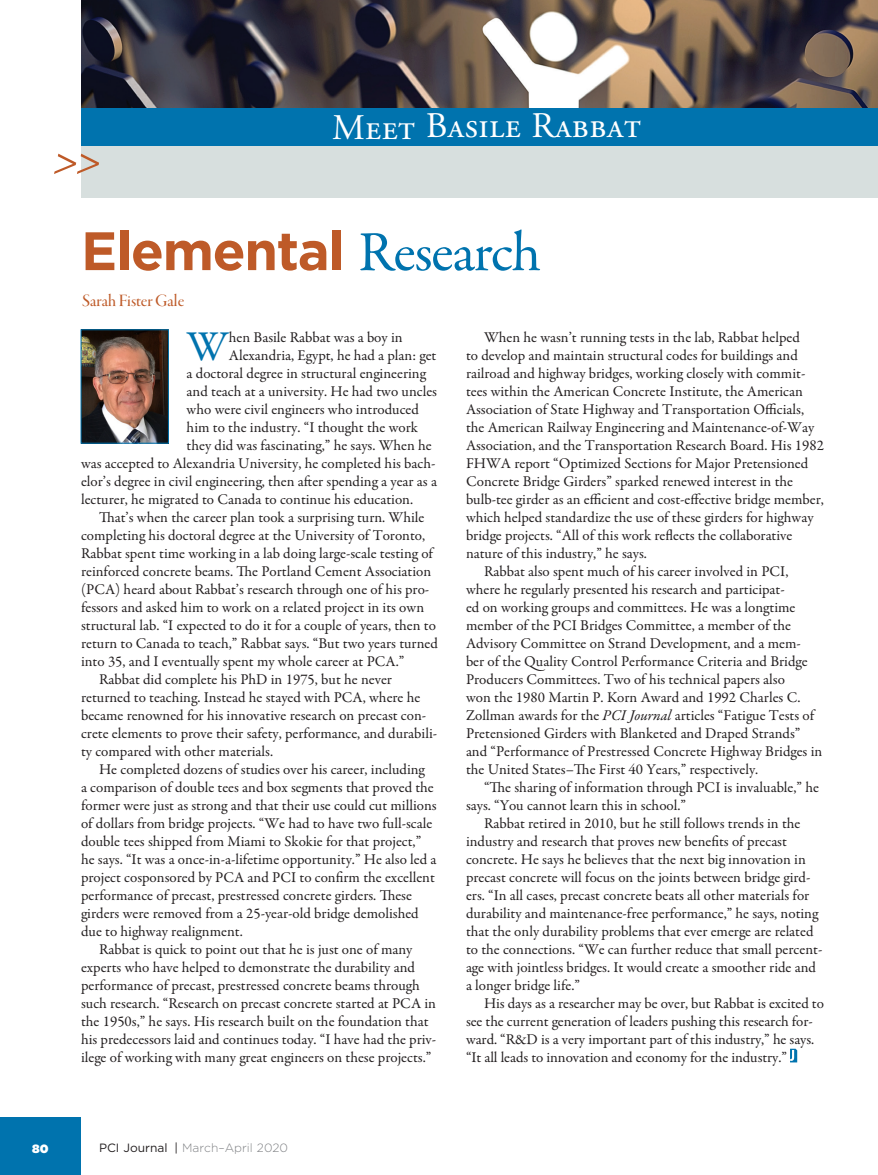
<style>
.page{position:relative;width:878px;height:1175px;background:#fff}
.page>*{position:absolute;margin:0;border:0;box-sizing:border-box;transform-origin:0 0}
.Orange_head{font:700 54px "Gotham";letter-spacing:-.025em;color:#be5a28}
.First_drop{font:42.75px "Garamond Premr Pro";color:#0073ae}
.Section_Title_Head{font:36px "Adobe Garamond Pro";letter-spacing:.01em;color:#fff}
.Author{font:18px "Garamond Premr Pro Med Disp";color:#be5a28}
.Body{font:15px/18px "Garamond Premr Pro";color:#231f20}
.First_drop-2{font:15px "Garamond Premr Pro";color:#231f20}
.t1{font:300 12px "Gotham";color:#808285}
.t2{font:900 12px "Gotham";color:#fff}
.s1{font-family:"Garamond Premr Pro";font-weight:400;font-size:57px;color:#0073ae}
.s2{font-style:italic}
.s3{font-weight:400;color:#231f20}
</style>
<div class="page">
<div style="left:0;top:1117px;width:81px;height:57px;background:#0073ae"></div>
<div style="left:81px;top:109px;width:797px;height:88px;background:#d7dfde"></div>
<img style="left:81px;top:0;width:797px;height:108px">
<svg style="left:54px;top:154px;width:45px;height:20px"></svg>
<div style="left:81px;top:108px;width:797px;height:38px;background:#0073ae"></div>
<svg style="left:790px;top:1048px;width:7px;height:14px"></svg>
<img style="left:83px;top:331px;width:84px;height:110px">
<div style="left:81px;top:329px;width:88px;height:114px;border:1px solid #0073ae"></div>
<p class="Section_Title_Head" style="left:332px;top:104px;width:310px">Meet Basile Rabbat</p>
<p class="Orange_head" style="left:81px;top:215px;width:461px">Elemental <span class="s1">Research</span></p>
<p class="Author" style="left:82px;top:291px;width:104px">Sarah Fister Gale</p>
<p class="First_drop" style="left:187px;top:321px;width:44px">W</p>
<p class="First_drop-2" style="left:229px;top:328px;width:175px">hen Basile Rabbat was a boy in</p>
<p class="First_drop-2" style="left:229px;top:346px;width:209px">Alexandria, Egypt, he had a plan: get</p>
<p class="First_drop-2" style="left:187px;top:364px;width:241px">a doctoral degree in structural engineering</p>
<p class="First_drop-2" style="left:187px;top:382px;width:252px">and teach at a university. He had two uncles</p>
<p class="First_drop-2" style="left:187px;top:400px;width:234px">who were civil engineers who introduced</p>
<p class="First_drop-2" style="left:187px;top:418px;width:233px">him to the industry. “I thought the work</p>
<p class="First_drop-2" style="left:187px;top:436px;width:247px">they did was fascinating,” he says. When he</p>
<p class="First_drop-2" style="left:81px;top:454px;width:356px">was accepted to Alexandria University, he completed his bach-</p>
<p class="First_drop-2" style="left:81px;top:472px;width:357px">elor’s degree in civil engineering, then after spending a year as a</p>
<p class="First_drop-2" style="left:81px;top:490px;width:333px">lecturer, he migrated to Canada to continue his education.</p>
<p class="Body" style="left:81px;top:509px;width:358px;text-indent:18px">That’s when the career plan took a surprising turn. While completing his doctoral degree at the University of Toronto, Rabbat spent time working in a lab doing large-scale testing of reinforced concrete beams. The Portland Cement Association (PCA) heard about Rabbat’s research through one of his pro&shy;fessors and asked him to work on a related project in its own structural lab. “I expected to do it for a couple of years, then to return to Canada to teach,” Rabbat says. “But two years turned into 35, and I eventually spent my whole career at PCA.”</p>
<p class="Body" style="left:81px;top:671px;width:357px;text-indent:18px">Rabbat did complete his PhD in 1975, but he never returned to teaching. Instead he stayed with PCA, where he became renowned for his innovative research on precast con&shy;crete elements to prove their safety, performance, and durabili&shy;ty compared with other materials.</p>
<p class="Body" style="left:81px;top:761px;width:357px;text-indent:18px">He completed dozens of studies over his career, including<br>a comparison of double tees and box segments that proved the former were just as strong and that their use could cut millions of dollars from bridge projects. “We had to have two full-scale double tees shipped from Miami to Skokie for that project,” he says. “It was a once-in-a-lifetime opportunity.” He also led a project cosponsored by PCA and PCI to confirm the excellent performance of precast, prestressed concrete girders. These girders were removed from a 25-year-old bridge demolished due to highway realignment.</p>
<p class="Body" style="left:81px;top:941px;width:357px;text-indent:18px">Rabbat is quick to point out that he is just one of many experts who have helped to demonstrate the durability and performance of precast, prestressed concrete beams through such research. “Research on precast concrete started at PCA in the 1950s,” he says. His research built on the foundation that his predecessors laid and continues today. “I have had the priv&shy;ilege of working with many great engineers on these projects.”</p>
<p class="Body" style="left:466px;top:329px;width:359px;text-indent:18px">When he wasn’t running tests in the lab, Rabbat helped<br>to develop and maintain structural codes for buildings and railroad and highway bridges, working closely with commit&shy;tees within the American Concrete Institute, the American Association of State Highway and Transportation Officials, the American Railway Engineering and Maintenance-of-Way Association, and the Transportation Research Board. His 1982<br>FHWA report “Optimized Sections for Major Pretensioned Concrete Bridge Girders” sparked renewed interest in the bulb-tee girder as an efficient and cost-effective bridge member, which helped standardize the use of these girders for highway bridge projects. “All of this work reflects the collaborative nature of this industry,” he says.</p>
<p class="Body" style="left:466px;top:563px;width:358px;text-indent:18px">Rabbat also spent much of his career involved in PCI, where he regularly presented his research and participat-<br>ed on working groups and committees. He was a longtime member of the PCI Bridges Committee, a member of the Advisory Committee on Strand Development, and a mem&shy;ber of the Quality Control Performance Criteria and Bridge Producers Committees. Two of his technical papers also<br>won the 1980 Martin P. Korn Award and 1992 Charles C.<br>Zollman awards for the <span class="s2">PCI Journal</span> articles “Fatigue Tests of Pretensioned Girders with Blanketed and Draped Strands” and “Performance of Prestressed Concrete Highway Bridges in the United States–The First 40 Years,” respectively.</p>
<p class="Body" style="left:466px;top:779px;width:354px;text-indent:18px">“The sharing of information through PCI is invaluable,” he says. “You cannot learn this in school.”</p>
<p class="Body" style="left:466px;top:815px;width:358px;text-indent:18px">Rabbat retired in 2010, but he still follows trends in the industry and research that proves new benefits of precast concrete. He says he believes that the next big innovation in precast concrete will focus on the joints between bridge gird&shy;ers. “In all cases, precast concrete beats all other materials for durability and maintenance-free performance,” he says, noting that the only durability problems that ever emerge are related to the connections. “We can further reduce that small percent&shy;age with jointless bridges. It would create a smoother ride and a longer bridge life.”</p>
<p class="Body" style="left:466px;top:995px;width:359px;text-indent:18px">His days as a researcher may be over, but Rabbat is excited to see the current generation of leaders pushing this research for&shy;ward. “R&amp;D is a very important part of this industry,” he says. “It all leads to innovation and economy for the industry.”</p>
<p class="t2" style="left:32px;top:1139px;width:18px">80</p>
<p class="t1" style="left:99px;top:1140px;width:190px"><span class="s3">PCI Journal</span> <span class="s3">|</span> March–April 2020</p>
</div>
